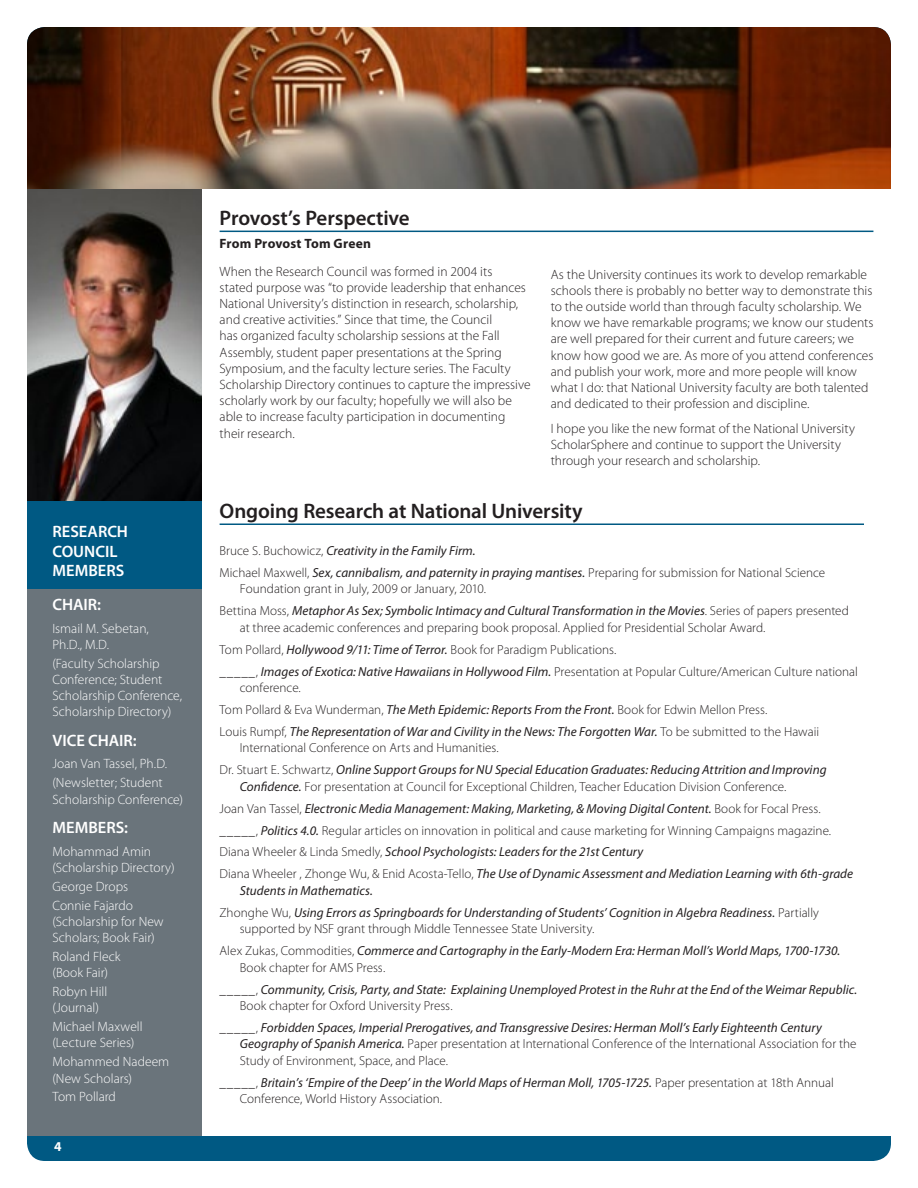
<style>
.page{position:relative;width:918px;height:1188px;background:#fff}
.page>*{position:absolute;margin:0;border:0;box-sizing:border-box;transform-origin:0 0}
.Header_1{font:600 21px "Myriad Pro";letter-spacing:-.005em;color:#231f20}
.Header_3{font:600 16.5px/19.8px "Myriad Pro";color:#fff}
.Body_Text{font:300 13.5px/16.2px "Myriad Pro";color:#231f20}
.Lists{font:300 13.5px/16.2px "Myriad Pro";color:#fff}
.Author_line{font:700 13.5px "Myriad Pro";letter-spacing:.015em;color:#231f20}
.Body_Text-2{font:700 13.5px "Myriad Pro";color:#fff}
.Bibliography{font:300 13.2px/16.5px "Myriad Pro";color:#231f20}
.Bibliography-2{font:italic 13.2px/16.5px "Myriad Pro";letter-spacing:.005em;color:#231f20}
.s1{font-weight:300;font-style:normal}
.s2{font-weight:400;font-style:italic}
</style>
<div class="page">
<div style="left:27px;top:27px;width:864px;height:1134px;background:#005983;border-radius:18px"></div>
<img style="left:27px;top:27px;width:864px;height:162px">
<div style="left:0;top:189px;width:918px;height:947px;background:#fff"></div>
<img style="left:27px;top:189px;width:175px;height:312px">
<div style="left:27px;top:532px;width:175px;height:604px;background:#6a747b"></div>
<div style="left:27px;top:501px;width:175px;height:87px;background:#005983"></div>
<hr style="left:220px;top:231px;width:653px;height:1px;background:#005983">
<hr style="left:220px;top:523px;width:644px;height:2px;background:#005983">
<p class="Header_3" style="left:52px;top:521px;width:77px">RESEARCH<br>COUNCIL<br>MEMBERS</p>
<p class="Header_3" style="left:52px;top:594px;width:50px">CHAIR:</p>
<p class="Lists" style="left:52px;top:620px;width:98px">Ismail M. Sebetan,<br>Ph.D., M.D.</p>
<p class="Lists" style="left:52px;top:655px;width:131px">(Faculty Scholarship<br>Conference; Student<br>Scholarship Conference,<br>Scholarship Directory)</p>
<p class="Header_3" style="left:52px;top:730px;width:86px">VICE CHAIR:</p>
<p class="Lists" style="left:52px;top:756px;width:116px">Joan Van Tassel, Ph.D.</p>
<p class="Lists" style="left:52px;top:775px;width:132px">(Newsletter; Student<br>Scholarship Conference)</p>
<p class="Header_3" style="left:52px;top:817px;width:77px">MEMBERS:</p>
<p class="Lists" style="left:52px;top:843px;width:124px">Mohammad Amin (Scholarship Directory)</p>
<p class="Lists" style="left:52px;top:878px;width:77px">George Drops</p>
<p class="Lists" style="left:52px;top:897px;width:113px">Connie Fajardo (Scholarship for New<br>Scholars; Book Fair)</p>
<p class="Lists" style="left:52px;top:948px;width:70px">Roland Fleck (Book Fair)</p>
<p class="Lists" style="left:52px;top:983px;width:56px">Robyn Hill (Journal)</p>
<p class="Lists" style="left:52px;top:1019px;width:92px">Michael Maxwell (Lecture Series)</p>
<p class="Lists" style="left:52px;top:1054px;width:118px">Mohammed Nadeem (New Scholars)</p>
<p class="Lists" style="left:52px;top:1089px;width:65px">Tom Pollard</p>
<p class="Body_Text-2" style="left:54px;top:1137px;width:9px">4</p>
<p class="Header_1" style="left:220px;top:205px;width:192px">Provost’s Perspective</p>
<p class="Author_line" style="left:220px;top:235px;width:153px">From Provost Tom Green</p>
<p class="Body_Text" style="left:220px;top:263px;width:313px">When the Research Council was formed in 2004 its<br>stated purpose was “to provide leadership that enhances National University’s distinction in research, scholarship, and creative activities.” Since that time, the Council<br>has organized faculty scholarship sessions at the Fall Assembly, student paper presentations at the Spring Symposium, and the faculty lecture series. The Faculty Scholarship Directory continues to capture the impressive scholarly work by our faculty; hopefully we will also be able to increase faculty participation in documenting their research.</p>
<p class="Body_Text" style="left:551px;top:266px;width:324px">As the University continues its work to develop remarkable schools there is probably no better way to demonstrate this to the outside world than through faculty scholarship. We know we have remarkable programs; we know our students are well prepared for their current and future careers; we know how good we are. As more of you attend conferences and publish your work, more and more people will know what I do: that National University faculty are both talented and dedicated to their profession and discipline.</p>
<p class="Body_Text" style="left:551px;top:420px;width:306px">I hope you like the new format of the National University<br>ScholarSphere and continue to support the University through your research and scholarship.</p>
<p class="Header_1" style="left:220px;top:498px;width:365px">Ongoing Research at National University</p>
<p class="Bibliography-2" style="left:220px;top:542px;width:258px"><span class="s1">Bruce S. Buchowicz,</span> Creativity in the Family Firm.</p>
<p class="Bibliography" style="left:240px;top:564px;width:587px;text-indent:-20px">Michael Maxwell, <span class="s2">Sex, cannibalism, and paternity in praying mantises.</span> Preparing for submission for National Science<br>Foundation grant in July, 2009 or January, 2010.</p>
<p class="Bibliography" style="left:240px;top:603px;width:611px;text-indent:-20px">Bettina Moss, <span class="s2">Metaphor As Sex; Symbolic Intimacy and Cultural Transformation in the Movies</span>. Series of papers presented at three academic conferences and preparing book proposal. Applied for Presidential Scholar Award.</p>
<p class="Bibliography" style="left:220px;top:641px;width:398px">Tom Pollard, <span class="s2">Hollywood 9/11: Time of Terror.</span> Book for Paradigm Publications.</p>
<p class="Bibliography" style="left:240px;top:663px;width:620px;text-indent:-20px">_____, <span class="s2">Images of Exotica: Native Hawaiians in Hollywood Film.</span> Presentation at Popular Culture/American Culture national conference.</p>
<p class="Bibliography" style="left:220px;top:701px;width:549px">Tom Pollard &amp; Eva Wunderman, <span class="s2">The Meth Epidemic: Reports From the Front.</span> Book for Edwin Mellon Press.</p>
<p class="Bibliography" style="left:240px;top:723px;width:581px;text-indent:-20px">Louis Rumpf, <span class="s2">The Representation of War and Civility in the News: The Forgotten War.</span> To be submitted to the Hawaii<br>International Conference on Arts and Humanities.</p>
<p class="Bibliography" style="left:240px;top:762px;width:588px;text-indent:-20px">Dr. Stuart E. Schwartz, <span class="s2">Online Support Groups for NU Special Education Graduates: Reducing Attrition and Improving<br>Confidence.</span> For presentation at Council for Exceptional Children, Teacher Education Division Conference.</p>
<p class="Bibliography-2" style="left:220px;top:800px;width:603px"><span class="s1">Joan Van Tassel,</span> Electronic Media Management: Making, Marketing, &amp; Moving Digital Content. <span class="s1">Book for Focal Press.</span></p>
<p class="Bibliography" style="left:220px;top:822px;width:613px">_____, <span class="s2">Politics 4.0.</span> Regular articles on innovation in political and cause marketing for Winning Campaigns magazine.</p>
<p class="Bibliography-2" style="left:220px;top:844px;width:425px"><span class="s1">Diana Wheeler &amp; Linda Smedly,</span> School Psychologists: Leaders for the 21st Century</p>
<p class="Bibliography-2" style="left:240px;top:866px;width:615px;text-indent:-20px"><span class="s1">Diana Wheeler , Zhonge Wu, &amp; Enid Acosta-Tello,</span> The Use of Dynamic Assessment and Mediation Learning with 6th-grade<br>Students in Mathematics.</p>
<p class="Bibliography-2" style="left:240px;top:904px;width:581px;text-indent:-20px"><span class="s1">Zhonghe Wu,</span> Using Errors as Springboards for Understanding of Students’ Cognition in Algebra Readiness. <span class="s1">Partially supported by NSF grant through Middle Tennessee State University.</span></p>
<p class="Bibliography-2" style="left:240px;top:942px;width:602px;text-indent:-20px"><span class="s1">Alex Zukas, Commodities,</span> Commerce and Cartography in the Early-Modern Era: Herman Moll’s World Maps, 1700-1730.<br><span class="s1">Book chapter for AMS Press.</span></p>
<p class="Bibliography-2" style="left:240px;top:981px;width:619px;text-indent:-20px"><span class="s1">_____,</span> Community, Crisis, Party, and State: Explaining Unemployed Protest in the Ruhr at the End of the Weimar Republic.<br><span class="s1">Book chapter for Oxford University Press.</span></p>
<p class="Bibliography-2" style="left:240px;top:1019px;width:618px;text-indent:-20px"><span class="s1">_____,</span> Forbidden Spaces, Imperial Prerogatives, and Transgressive Desires: Herman Moll’s Early Eighteenth Century<br>Geography of Spanish America. <span class="s1">Paper presentation at International Conference of the International Association for the<br>Study of Environment, Space, and Place.</span></p>
<p class="Bibliography" style="left:240px;top:1074px;width:596px;text-indent:-20px">_____, <span class="s2">Britain’s ‘Empire of the Deep’ in the World Maps of Herman Moll, 1705-1725.</span> Paper presentation at 18th Annual<br>Conference, World History Association.</p>
</div>
